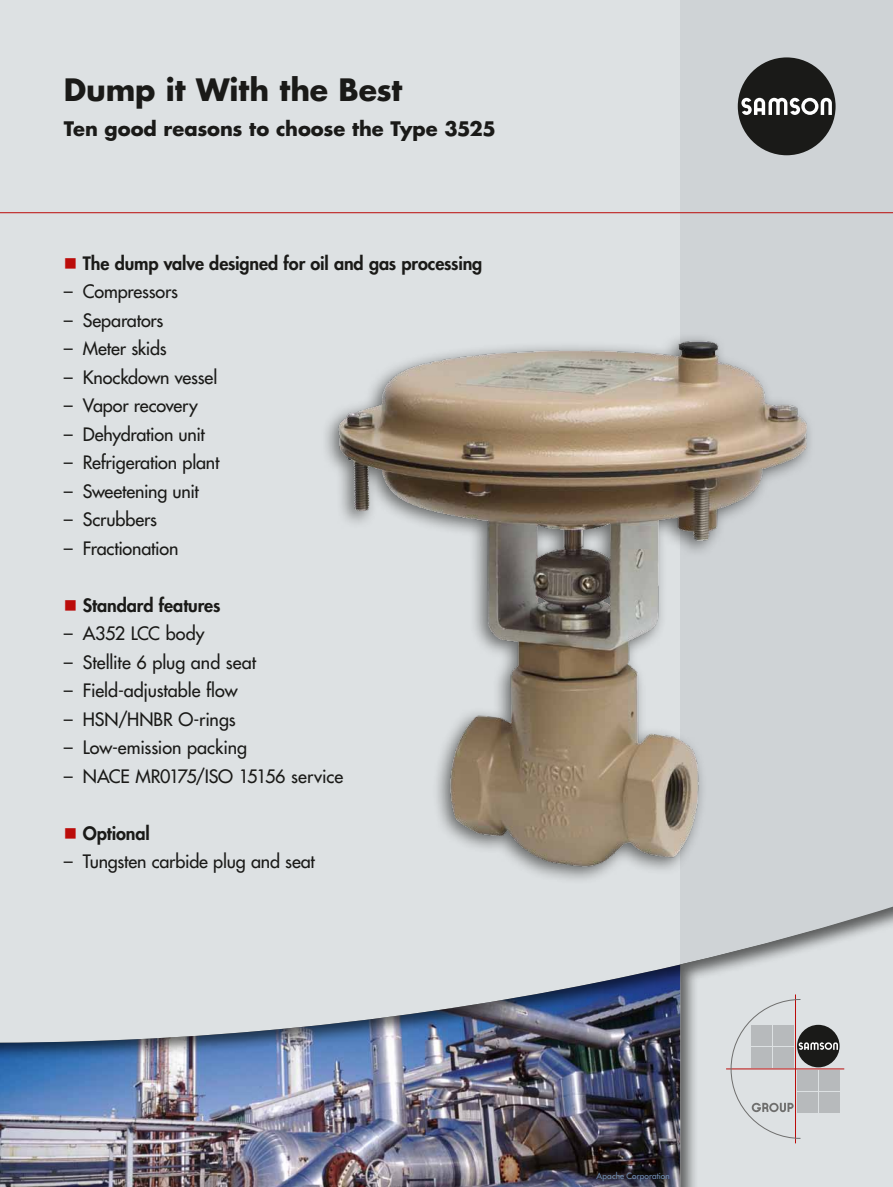
<style>
.page{position:relative;width:893px;height:1187px;background:#fff}
.page>*{position:absolute;margin:0;border:0;box-sizing:border-box;transform-origin:0 0}
.t1{font:700 30px "Futura";letter-spacing:-.005em;color:#1a1a18}
.t2{font:700 19.5px "Futura";letter-spacing:-.005em;color:#1a1a18}
.t3{font:18px "Futura";letter-spacing:-.01em;color:#1a1a18}
.t4{font:800 18px "Futura";letter-spacing:-.01em;color:#1a1a18}
.t5{font:8.25px "Futura";letter-spacing:.015em;color:#7393b7}
.s1{color:#bb0c0a}
</style>
<div class="page">
<div style="left:0;top:0;width:680px;height:1186px;background:#dde1e3"></div>
<div style="left:680px;top:0;width:213px;height:1186px;background:#cfd3d6"></div>
<div style="left:738px;top:57px;width:98px;height:98px;background:#1a1a18;border-radius:50%"></div>
<svg style="left:801px;top:98px;width:17px;height:17px"></svg>
<div style="left:805px;top:101px;width:10px;height:10px;background:#1a1a18;border-radius:50%"></div>
<svg style="left:821px;top:97px;width:11px;height:18px"></svg>
<svg style="left:741px;top:98px;width:59px;height:17px"></svg>
<hr style="left:0;top:212px;width:893px;height:1px;background:#bb0c0a">
<div style="left:0;top:901px;width:893px;height:285px;background:#1a1a18;opacity:.65"></div>
<div style="left:678px;top:901px;width:215px;height:285px;background:#1a1a18;opacity:.65"></div>
<div style="left:819px;top:1070px;width:20px;height:20px;background:#b7babc"></div>
<div style="left:819px;top:1092px;width:20px;height:20px;background:#b7babc"></div>
<hr style="left:726px;top:1068px;width:118px;height:1px;background:#bb0c0a">
<hr style="left:795px;top:994px;width:1px;height:149px;background:#bb0c0a">
<svg style="left:797px;top:1024px;width:43px;height:43px"></svg>
<svg style="left:730px;top:998px;width:108px;height:140px"></svg>
<img style="left:329px;top:337px;width:481px;height:543px">
<h1 class="t1" style="left:64px;top:69px;width:340px">Dump it With the Best</h1>
<p class="t2" style="left:64px;top:115px;width:434px">Ten good reasons to choose the Type 3525</p>
<p class="t4" style="left:64px;top:251px;width:420px"><span class="s1">■</span> The dump valve designed for oil and gas processing</p>
<p class="t3" style="left:64px;top:280px;width:116px">– Compressors</p>
<p class="t3" style="left:64px;top:308px;width:101px">– Separators</p>
<p class="t3" style="left:64px;top:337px;width:104px">– Meter skids</p>
<p class="t3" style="left:64px;top:365px;width:155px">– Knockdown vessel</p>
<p class="t3" style="left:64px;top:394px;width:135px">– Vapor recovery</p>
<p class="t3" style="left:64px;top:422px;width:143px">– Dehydration unit</p>
<p class="t3" style="left:64px;top:451px;width:157px">– Refrigeration plant</p>
<p class="t3" style="left:64px;top:479px;width:136px">– Sweetening unit</p>
<p class="t3" style="left:64px;top:508px;width:95px">– Scrubbers</p>
<p class="t3" style="left:64px;top:536px;width:116px">– Fractionation</p>
<p class="t4" style="left:64px;top:593px;width:158px"><span class="s1">■</span> Standard features</p>
<p class="t3" style="left:64px;top:622px;width:142px">– A352 LCC body</p>
<p class="t3" style="left:64px;top:650px;width:194px">– Stellite 6 plug and seat</p>
<p class="t3" style="left:64px;top:679px;width:175px">– Field-adjustable flow</p>
<p class="t3" style="left:64px;top:707px;width:173px">– HSN/HNBR O-rings</p>
<p class="t3" style="left:64px;top:736px;width:185px">– Low-emission packing</p>
<p class="t3" style="left:64px;top:764px;width:281px">– NACE MR0175/ISO 15156 service</p>
<p class="t4" style="left:64px;top:821px;width:88px"><span class="s1">■</span> Optional</p>
<p class="t3" style="left:64px;top:850px;width:253px">– Tungsten carbide plug and seat</p>
<p class="t5" style="left:597px;top:1170px;width:75px">Apache Corporation</p>
</div>
